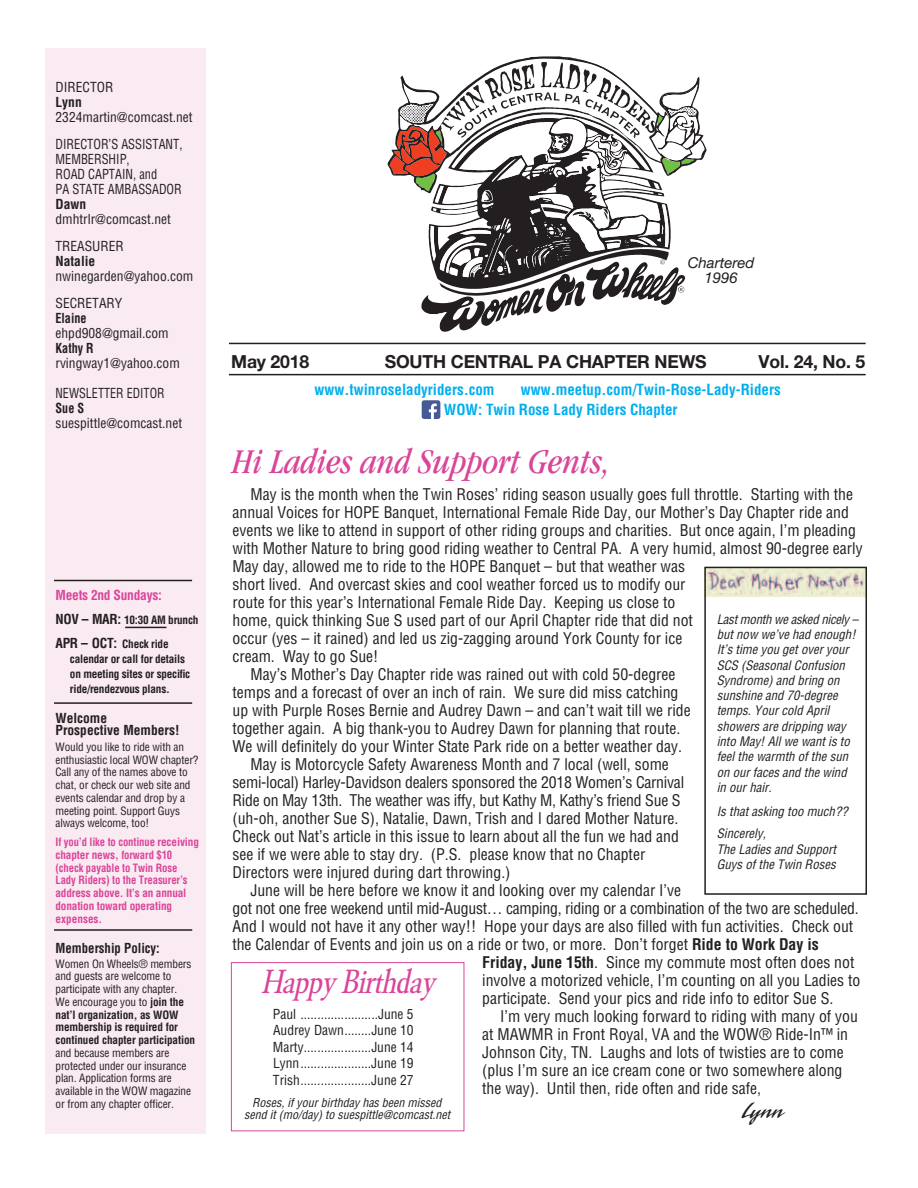
<style>
.page{position:relative;width:918px;height:1188px;background:#fff}
.page>*{position:absolute;margin:0;border:0;box-sizing:border-box;transform-origin:0 0}
.t1{font:italic condensed 36px "Garamond";color:#da4599}
.t2{font:italic condensed 33px "Garamond BE";color:#da4599}
.t3{font:24px "Laser Plain";color:#231f20}
.t4{font:700 18px "Helvetica Neue";letter-spacing:-.01em;color:#231f20}
.t5{font:condensed 15.75px "Helvetica";color:#231f20}
.t6{font:700 condensed 15px/19.5px "Helvetica";color:#00aeef}
.t7{font:italic 15px/15px "Helvetica Neue";color:#231f20;text-align:center}
.t8{font:condensed 13.5px/16.5px "Helvetica";color:#231f20}
.t9{font:condensed 13.5px/15px "Helvetica";color:#231f20;scale:.92 1}
.t10{font:700 condensed 13.5px/12px "Helvetica";color:#231f20}
.t11{font:700 condensed 13.5px "Helvetica";color:#231f20;scale:.95 1}
.t12{font:700 condensed 13.5px "Helvetica";color:#231f20;scale:.9 1}
.t13{font:condensed 13.5px "Helvetica";color:#231f20;scale:.9 1}
.t14{font:700 condensed 13.5px "Helvetica";letter-spacing:-.02em;color:#da4599}
.t15{font:italic condensed 12.75px/15.3px "Helvetica";color:#231f20}
.t16{font:italic condensed 12px/12.8px "Helvetica";color:#231f20;text-align:center}
.t17{font:condensed 11.25px/12.8px "Helvetica";letter-spacing:-.01em;color:#231f20}
.t18{font:700 condensed 11.25px/12.8px "Helvetica";letter-spacing:-.01em;color:#da4599;scale:.95 1}
.t19{font:700 condensed 11.25px/15px "Helvetica";letter-spacing:-.02em;color:#231f20}
.s1{font-size:13.5px}
.s2{font-weight:700}
</style>
<div class="page">
<div style="left:45px;top:48px;width:161px;height:1086px;background:#faebf3"></div>
<hr style="left:54px;top:580px;width:138px;height:1px;background:#231f20">
<hr style="left:54px;top:702px;width:138px;height:2px;background:#231f20">
<hr style="left:54px;top:929px;width:138px;height:2px;background:#231f20">
<hr style="left:125px;top:627px;width:41px;height:1px;background:#231f20">
<svg style="left:390px;top:57px;width:315px;height:275px"></svg>
<hr style="left:229px;top:374px;width:637px;height:1px;background:#231f20">
<hr style="left:229px;top:343px;width:637px;height:1px;background:#231f20">
<svg style="left:422px;top:400px;width:18px;height:19px"></svg>
<div style="left:231px;top:962px;width:233px;height:169px;border:1px solid #da4599"></div>
<img style="left:707px;top:570px;width:157px;height:27px">
<div style="left:704px;top:567px;width:163px;height:328px;border:2px solid #231f20"></div>
<p class="t8" style="left:56px;top:79px;width:59px">DIRECTOR</p>
<p class="t10" style="left:56px;top:96px;width:28px">Lynn</p>
<p class="t8" style="left:56px;top:103px;width:139px;line-height:27px">2324martin@comcast.net<br>DIRECTOR’S ASSISTANT,</p>
<p class="t9" style="left:56px;top:151px;width:139px">MEMBERSHIP,<br>ROAD CAPTAIN, and<br>PA STATE AMBASSADOR</p>
<p class="t10" style="left:56px;top:198px;width:32px">Dawn</p>
<p class="t8" style="left:56px;top:205px;width:117px;line-height:27px">dmhtrlr@comcast.net<br>TREASURER</p>
<p class="t10" style="left:56px;top:255px;width:41px">Natalie</p>
<p class="t8" style="left:56px;top:262px;width:139px;line-height:27px">nwinegarden@yahoo.com<br>SECRETARY</p>
<p class="t12" style="left:56px;top:310px;width:36px">Elaine</p>
<p class="t8" style="left:56px;top:325px;width:115px">ehpd908@gmail.com</p>
<p class="t12" style="left:56px;top:340px;width:44px">Kathy R</p>
<p class="t8" style="left:56px;top:355px;width:126px">rvingway1@yahoo.com</p>
<p class="t13" style="left:56px;top:385px;width:123px">NEWSLETTER EDITOR</p>
<p class="t12" style="left:56px;top:400px;width:33px">Sue S</p>
<p class="t8" style="left:56px;top:415px;width:128px">suespittle@comcast.net</p>
<p class="t14" style="left:56px;top:587px;width:108px">Meets 2nd Sundays:</p>
<p class="t19" style="left:56px;top:608px;width:144px;line-height:24px"><span class="s1">NOV – MAR:</span> 10:30 AM brunch<br><span class="s1">APR – OCT:</span> Check ride</p>
<p class="t19" style="left:70px;top:651px;width:122px">calendar or call for details on meeting sites or specific ride/rendezvous plans.</p>
<p class="t10" style="left:56px;top:713px;width:126px">Welcome<br>Prospective Members!</p>
<p class="t17" style="left:56px;top:741px;width:145px">Would you like to ride with an enthusiastic local WOW chapter?<br>Call any of the names above to chat, or check our web site and events calendar and drop by a meeting point. Support Guys always welcome, too!</p>
<p class="t18" style="left:56px;top:836px;width:153px">If you’d like to continue receiving chapter news, forward $10 (check payable to Twin Rose<br>Lady Riders) to the Treasurer’s address above. It’s an annual donation toward operating expenses.</p>
<p class="t11" style="left:56px;top:941px;width:111px">Membership Policy:</p>
<p class="t17" style="left:56px;top:957px;width:141px">Women On Wheels® members and guests are welcome to participate with any chapter.<br>We encourage you to <span class="s2">join the nat’l organization, as WOW membership is required for continued chapter participation</span></p>
<p class="t17" style="left:56px;top:1047px;width:137px">and because members are protected under our insurance plan. Application forms are available in the WOW magazine or from any chapter officer.</p>
<p class="t7" style="left:688px;top:255px;width:68px">Chartered<br>1996</p>
<p class="t4" style="left:231px;top:345px;width:80px">May 2018</p>
<p class="t4" style="left:385px;top:345px;width:323px">SOUTH CENTRAL PA CHAPTER NEWS</p>
<p class="t4" style="left:758px;top:345px;width:108px">Vol. 24, No. 5</p>
<p class="t6" style="left:444px;top:380px;width:338px;text-indent:77px">www.meetup.com/Twin-Rose-Lady-Riders<br>WOW: Twin Rose Lady Riders Chapter</p>
<h1 class="t1" style="left:232px;top:448px;width:379px">Hi Ladies and Support Gents,</h1>
<p class="t5" style="left:250px;top:485px;width:604px">May is the month when the Twin Roses’ riding season usually goes full throttle. Starting with the</p>
<p class="t5" style="left:232px;top:503px;width:618px">annual Voices for HOPE Banquet, International Female Ride Day, our Mother’s Day Chapter ride and</p>
<p class="t5" style="left:232px;top:521px;width:625px">events we like to attend in support of other riding groups and charities. But once again, I’m pleading</p>
<p class="t5" style="left:232px;top:539px;width:632px">with Mother Nature to bring good riding weather to Central PA. A very humid, almost 90-degree early</p>
<p class="t5" style="left:232px;top:557px;width:454px">May day, allowed me to ride to the HOPE Banquet – but that weather was</p>
<p class="t5" style="left:232px;top:575px;width:455px">short lived. And overcast skies and cool weather forced us to modify our</p>
<p class="t5" style="left:232px;top:593px;width:444px">route for this year’s International Female Ride Day. Keeping us close to</p>
<p class="t5" style="left:232px;top:611px;width:462px">home, quick thinking Sue S used part of our April Chapter ride that did not</p>
<p class="t5" style="left:232px;top:629px;width:451px">occur (yes – it rained) and led us zig-zagging around York County for ice</p>
<p class="t5" style="left:232px;top:647px;width:148px">cream. Way to go Sue!</p>
<p class="t5" style="left:250px;top:665px;width:427px">May’s Mother’s Day Chapter ride was rained out with cold 50-degree</p>
<p class="t5" style="left:232px;top:683px;width:447px">temps and a forecast of over an inch of rain. We sure did miss catching</p>
<p class="t5" style="left:232px;top:701px;width:460px">up with Purple Roses Bernie and Audrey Dawn – and can’t wait till we ride</p>
<p class="t5" style="left:232px;top:719px;width:449px">together again. A big thank-you to Audrey Dawn for planning that route.</p>
<p class="t5" style="left:232px;top:737px;width:451px">We will definitely do your Winter State Park ride on a better weather day.</p>
<p class="t5" style="left:251px;top:755px;width:420px">May is Motorcycle Safety Awareness Month and 7 local (well, some</p>
<p class="t5" style="left:233px;top:773px;width:453px">semi-local) Harley-Davidson dealers sponsored the 2018 Women’s Carnival</p>
<p class="t5" style="left:233px;top:791px;width:450px">Ride on May 13th. The weather was iffy, but Kathy M, Kathy’s friend Sue S</p>
<p class="t5" style="left:233px;top:809px;width:448px">(uh-oh, another Sue S), Natalie, Dawn, Trish and I dared Mother Nature.</p>
<p class="t5" style="left:232px;top:827px;width:448px">Check out Nat’s article in this issue to learn about all the fun we had and</p>
<p class="t5" style="left:232px;top:845px;width:414px">see if we were able to stay dry. (P.S. please know that no Chapter</p>
<p class="t5" style="left:232px;top:863px;width:280px">Directors were injured during dart throwing.)</p>
<p class="t5" style="left:250px;top:881px;width:432px">June will be here before we know it and looking over my calendar I’ve</p>
<p class="t5" style="left:232px;top:899px;width:628px">got not one free weekend until mid-August… camping, riding or a combination of the two are scheduled.</p>
<p class="t5" style="left:232px;top:917px;width:622px">And I would not have it any other way!! Hope your days are also filled with fun activities. Check out</p>
<p class="t5" style="left:232px;top:935px;width:588px">the Calendar of Events and join us on a ride or two, or more. Don’t forget <span class="s2">Ride to Work Day is</span></p>
<p class="t5" style="left:482px;top:953px;width:374px"><span class="s2">Friday, June 15th</span>. Since my commute most often does not</p>
<p class="t5" style="left:482px;top:971px;width:380px">involve a motorized vehicle, I’m counting on all you Ladies to</p>
<p class="t5" style="left:482px;top:989px;width:353px">participate. Send your pics and ride info to editor Sue S.</p>
<p class="t5" style="left:500px;top:1007px;width:359px">I’m very much looking forward to riding with many of you</p>
<p class="t5" style="left:482px;top:1025px;width:367px">at MAWMR in Front Royal, VA and the WOW® Ride-In™ in</p>
<p class="t5" style="left:482px;top:1043px;width:363px">Johnson City, TN. Laughs and lots of twisties are to come</p>
<p class="t5" style="left:482px;top:1061px;width:362px">(plus I’m sure an ice cream cone or two somewhere along</p>
<p class="t5" style="left:482px;top:1079px;width:280px">the way). Until then, ride often and ride safe,</p>
<p class="t6" style="left:315px;top:380px;width:181px">www.twinroseladyriders.com</p>
<p class="t15" style="left:717px;top:612px;width:143px">Last month we asked nicely – but now we’ve had enough!<br>It’s time you get over your<br>SCS (Seasonal Confusion<br>Syndrome) and bring on sunshine and 70-degree temps. Your cold April showers are dripping way into May! All we want is to feel the warmth of the sun on our faces and the wind in our hair.</p>
<p class="t15" style="left:717px;top:800px;width:132px;line-height:22.5px">Is that asking too much??<br>Sincerely,</p>
<p class="t15" style="left:717px;top:842px;width:121px">The Ladies and Support<br>Guys of the Twin Roses</p>
<h2 class="t2" style="left:261px;top:969px;width:182px">Happy Birthday</h2>
<p class="t8" style="left:273px;top:1006px;width:142px;text-align:justify">Paul .......................June 5<br>Audrey Dawn........June 10<br>Marty....................June 14<br>Lynn.....................June 19<br>Trish.....................June 27</p>
<p class="t16" style="left:244px;top:1096px;width:207px">Roses, if your birthday has been missed send it (mo/day) to suespittle@comcast.net</p>
<h3 class="t3" style="left:742px;top:1102px;width:43px">Lynn</h3>
</div>
